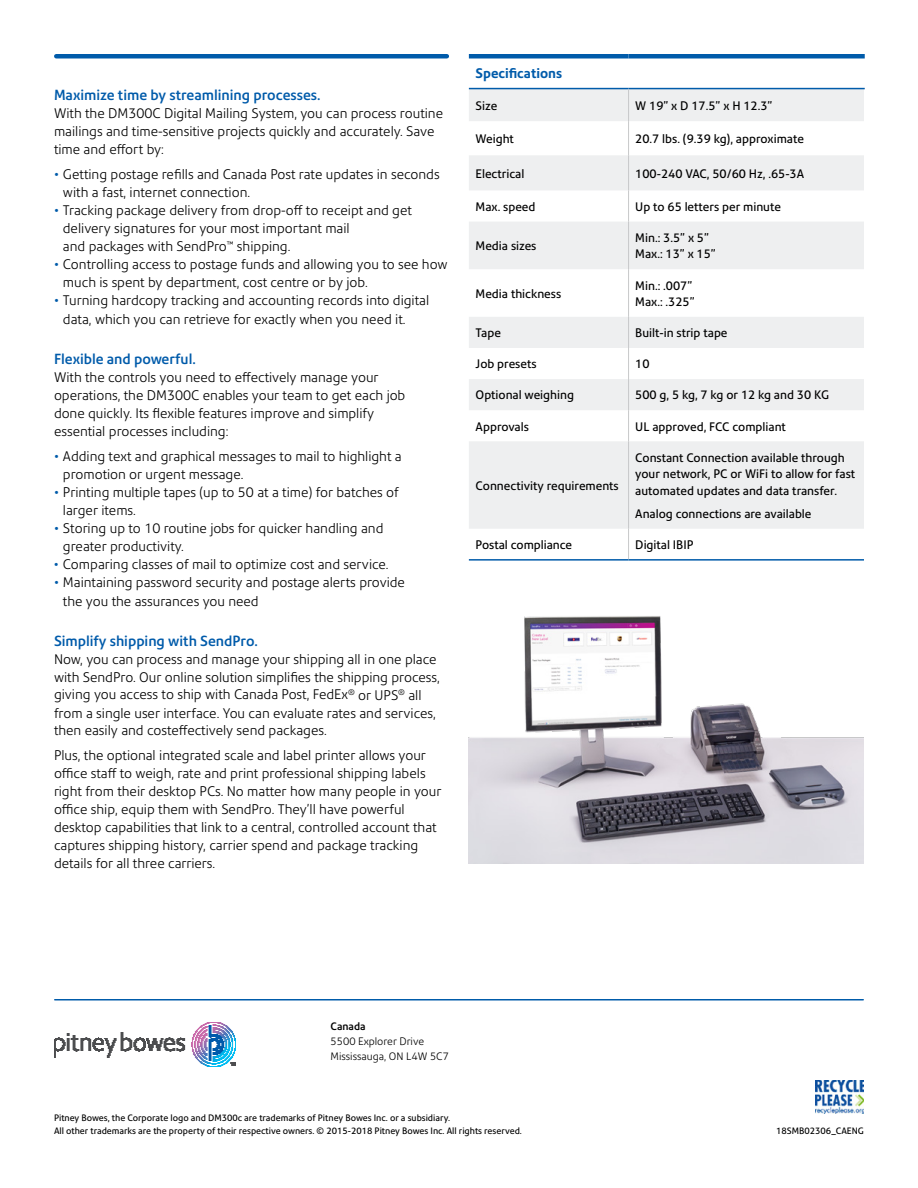
<style>
.page{position:relative;width:918px;height:1188px;background:#fff}
.page>*{position:absolute;margin:0;border:0;box-sizing:border-box;transform-origin:0 0}
.t1{font:500 14.25px "Precision Sans";color:#005baa}
.t2{font:300 13.5px/18px "Precision Sans";color:#000}
.t3{font:700 13.5px "Precision Sans";color:#005baa}
.t4{font:12px/16.5px "Precision Sans";color:#000}
.t5{font:300 10.5px/15px "Precision Sans";color:#000}
.t6{font:500 10.5px "Precision Sans";color:#000}
.t7{font:9px/13.5px "Precision Sans";color:#000}
.s1{color:#005baa}
</style>
<div class="page">
<hr style="left:56px;top:54px;width:391px;height:4px;background:#005baa">
<hr style="left:55px;top:999px;width:808px;height:1px;background:#005baa">
<svg style="left:469px;top:89px;width:395px;height:440px;fill:#eeeff0"></svg>
<hr style="left:469px;top:54px;width:160px;height:4px;background:#005baa">
<hr style="left:629px;top:54px;width:236px;height:4px;background:#005baa">
<hr style="left:469px;top:88px;width:160px;height:1px;background:#005baa">
<hr style="left:629px;top:88px;width:236px;height:1px;background:#005baa">
<hr style="left:469px;top:559px;width:160px;height:2px;background:#005baa">
<hr style="left:629px;top:559px;width:235px;height:2px;background:#005baa">
<hr style="left:628px;top:89px;width:1px;height:32px;background:#c7c8ca">
<hr style="left:628px;top:121px;width:1px;height:34px;background:#c7c8ca">
<hr style="left:628px;top:155px;width:1px;height:35px;background:#c7c8ca">
<hr style="left:628px;top:190px;width:1px;height:32px;background:#c7c8ca">
<hr style="left:628px;top:222px;width:1px;height:47px;background:#c7c8ca">
<hr style="left:628px;top:269px;width:1px;height:48px;background:#c7c8ca">
<hr style="left:628px;top:317px;width:1px;height:31px;background:#c7c8ca">
<hr style="left:628px;top:348px;width:1px;height:31px;background:#c7c8ca">
<hr style="left:628px;top:379px;width:1px;height:31px;background:#c7c8ca">
<hr style="left:628px;top:410px;width:1px;height:31px;background:#c7c8ca">
<hr style="left:628px;top:441px;width:1px;height:88px;background:#c7c8ca">
<hr style="left:628px;top:529px;width:1px;height:30px;background:#c7c8ca">
<img style="left:469px;top:616px;width:395px;height:248px">
<img style="left:54px;top:1023px;width:181px;height:43px">
<img style="left:815px;top:1080px;width:49px;height:34px">
<p class="t1" style="left:54px;top:87px;width:268px">Maximize time by streamlining processes.</p>
<p class="t2" style="left:54px;top:104px;width:391px">With the DM300C Digital Mailing System, you can process routine mailings and time-sensitive projects quickly and accurately. Save time and effort by:</p>
<p class="t2" style="left:63px;top:165px;width:378px;text-indent:-9px"><span class="s1">•</span> Getting postage refills and Canada Post rate updates in seconds with a fast, internet connection.</p>
<p class="t2" style="left:63px;top:201px;width:350px;text-indent:-9px"><span class="s1">•</span> Tracking package delivery from drop‑off to receipt and get delivery signatures for your most important mail<br>and packages with SendPro<sup>™</sup> shipping.</p>
<p class="t2" style="left:63px;top:255px;width:386px;text-indent:-9px"><span class="s1">•</span> Controlling access to postage funds and allowing you to see how much is spent by department, cost centre or by job.</p>
<p class="t2" style="left:63px;top:290px;width:368px;line-height:19.5px;text-indent:-9px"><span class="s1">•</span> Turning hardcopy tracking and accounting records into digital data, which you can retrieve for exactly when you need it.</p>
<p class="t1" style="left:54px;top:351px;width:143px">Flexible and powerful.</p>
<p class="t2" style="left:54px;top:368px;width:353px">With the controls you need to effectively manage your operations, the DM300C enables your team to get each job done quickly. Its flexible features improve and simplify essential processes including:</p>
<p class="t2" style="left:63px;top:447px;width:340px;text-indent:-9px"><span class="s1">•</span> Adding text and graphical messages to mail to highlight a promotion or urgent message.</p>
<p class="t2" style="left:63px;top:483px;width:337px;text-indent:-9px"><span class="s1">•</span> Printing multiple tapes (up to 50 at a time) for batches of larger items.</p>
<p class="t2" style="left:63px;top:519px;width:322px;text-indent:-9px"><span class="s1">•</span> Storing up to 10 routine jobs for quicker handling and greater productivity.</p>
<p class="t2" style="left:54px;top:555px;width:336px"><span class="s1">•</span> Comparing classes of mail to optimize cost and service.</p>
<p class="t2" style="left:63px;top:572px;width:343px;line-height:19.5px;text-indent:-9px"><span class="s1">•</span> Maintaining password security and postage alerts provide the you the assurances you need</p>
<p class="t1" style="left:54px;top:632px;width:205px">Simplify shipping with SendPro.</p>
<p class="t2" style="left:54px;top:650px;width:387px">Now, you can process and manage your shipping all in one place with SendPro. Our online solution simplifies the shipping process, giving you access to ship with Canada Post, FedEx<sup>®</sup> or UPS<sup>®</sup> all from a single user interface. You can evaluate rates and services, then easily and costeffectively send packages.</p>
<p class="t2" style="left:54px;top:746px;width:389px">Plus, the optional integrated scale and label printer allows your office staff to weigh, rate and print professional shipping labels right from their desktop PCs. No matter how many people in your office ship, equip them with SendPro. They’ll have powerful desktop capabilities that link to a central, controlled account that captures shipping history, carrier spend and package tracking details for all three carriers.</p>
<p class="t3" style="left:476px;top:65px;width:88px">Specifications</p>
<p class="t4" style="left:476px;top:97px;width:23px">Size</p>
<p class="t4" style="left:635px;top:97px;width:139px">W 19” x D 17.5” x H 12.3”</p>
<p class="t4" style="left:476px;top:130px;width:40px">Weight</p>
<p class="t4" style="left:635px;top:130px;width:170px">20.7 lbs. (9.39 kg), approximate</p>
<p class="t4" style="left:476px;top:165px;width:50px">Electrical</p>
<p class="t4" style="left:635px;top:165px;width:170px">100-240 VAC, 50/60 Hz, .65-3A</p>
<p class="t4" style="left:476px;top:198px;width:61px">Max. speed</p>
<p class="t4" style="left:635px;top:198px;width:147px">Up to 65 letters per minute</p>
<p class="t4" style="left:476px;top:238px;width:62px">Media sizes</p>
<p class="t4" style="left:635px;top:229px;width:82px">Min.: 3.5” x 5”<br>Max.: 13” x 15”</p>
<p class="t4" style="left:476px;top:285px;width:87px">Media thickness</p>
<p class="t4" style="left:635px;top:277px;width:61px">Min.: .007”<br>Max.: .325”</p>
<p class="t4" style="left:476px;top:325px;width:27px">Tape</p>
<p class="t4" style="left:635px;top:325px;width:94px">Built-in strip tape</p>
<p class="t4" style="left:476px;top:356px;width:62px">Job presets</p>
<p class="t4" style="left:635px;top:356px;width:16px">10</p>
<p class="t4" style="left:476px;top:387px;width:100px">Optional weighing</p>
<p class="t4" style="left:635px;top:387px;width:195px">500 g, 5 kg, 7 kg or 12 kg and 30 KG</p>
<p class="t4" style="left:476px;top:418px;width:55px">Approvals</p>
<p class="t4" style="left:635px;top:418px;width:152px">UL approved, FCC compliant</p>
<p class="t4" style="left:476px;top:477px;width:145px">Connectivity requirements</p>
<p class="t4" style="left:635px;top:449px;width:221px">Constant Connection available through your network, PC or WiFi to allow for fast automated updates and data transfer.</p>
<p class="t4" style="left:635px;top:505px;width:178px">Analog connections are available</p>
<p class="t4" style="left:476px;top:537px;width:98px">Postal compliance</p>
<p class="t4" style="left:635px;top:537px;width:60px">Digital IBIP</p>
<p class="t6" style="left:331px;top:1020px;width:37px">Canada</p>
<p class="t5" style="left:331px;top:1034px;width:120px">5500 Explorer Drive<br>Mississauga, ON L4W 5C7</p>
<p class="t7" style="left:54px;top:1111px;width:469px">Pitney Bowes, the Corporate logo and DM300c are trademarks of Pitney Bowes Inc. or a subsidiary.<br>All other trademarks are the property of their respective owners. © 2015-2018 Pitney Bowes Inc. All rights reserved.</p>
<p class="t7" style="left:776px;top:1124px;width:89px">18SMB02306_CAENG</p>
</div>
